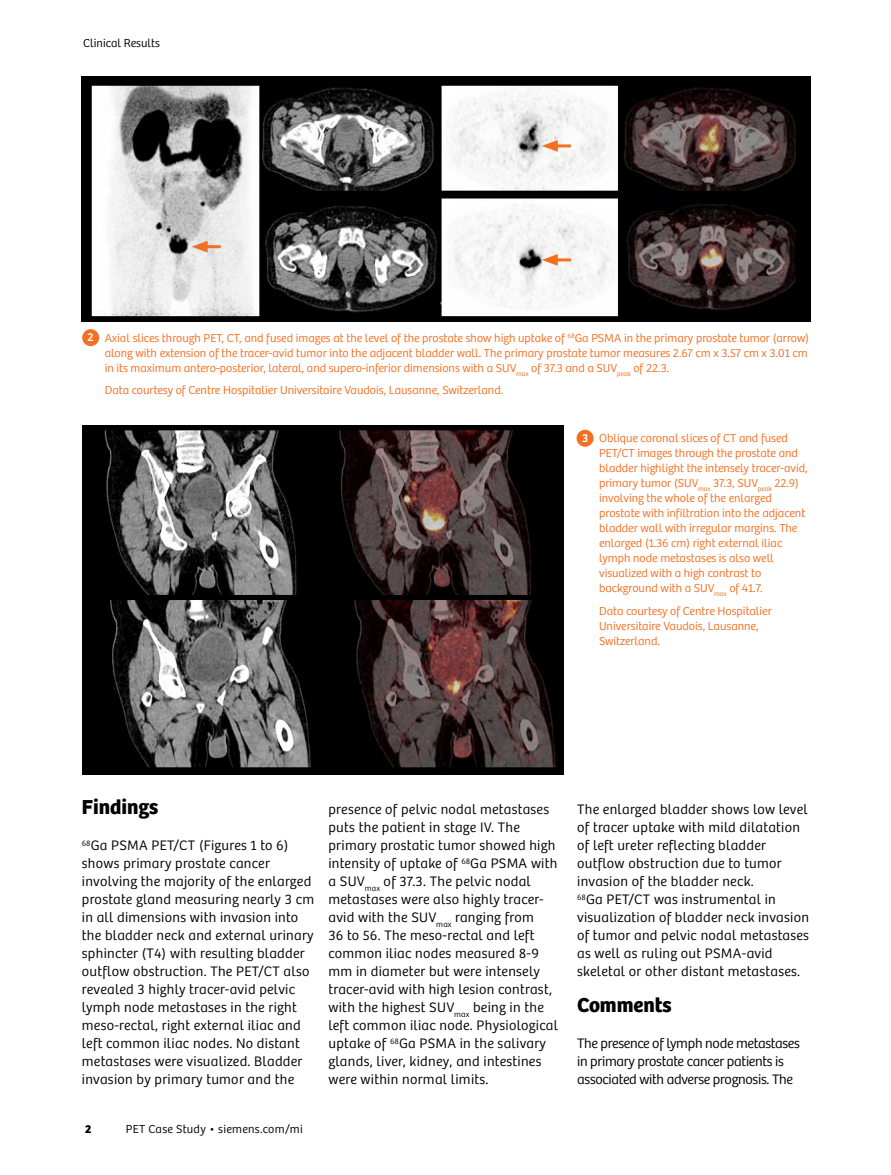
<style>
.page{position:relative;width:891px;height:1175px;background:#fff}
.page>*{position:absolute;margin:0;border:0;box-sizing:border-box;transform-origin:0 0}
.t1{font:21px "Bree SH Text Bold";color:#000}
.t2{font:14.25px/18px "Bree SH Text Light";letter-spacing:.02em;color:#000}
.t3{font:14.25px/18px "Bree SH Text Light";letter-spacing:-.02em;color:#000}
.t4{font:12px/15px "Bree SH Text Light";color:#f36f21}
.t5{font:12px "Bree SH Text Light";letter-spacing:.015em;color:#000}
.t6{font:12px "Bree SH Text Bold";color:#000}
.s1{font-family:"Bree SH Text Regular";color:#fff}
</style>
<div class="page">
<div style="left:82px;top:329px;width:17px;height:17px;background:#f36f21;border-radius:50%"></div>
<div style="left:577px;top:430px;width:17px;height:17px;background:#f36f21;border-radius:50%"></div>
<img style="left:82px;top:77px;width:729px;height:245px">
<img style="left:82px;top:426px;width:481px;height:170px">
<img style="left:82px;top:596px;width:481px;height:178px">
<hr style="left:552px;top:144px;width:19px;height:3px;background:#f36f21">
<svg style="left:542px;top:140px;width:16px;height:12px"></svg>
<hr style="left:202px;top:245px;width:19px;height:3px;background:#f36f21">
<svg style="left:192px;top:241px;width:16px;height:11px"></svg>
<hr style="left:552px;top:258px;width:19px;height:3px;background:#f36f21">
<svg style="left:542px;top:254px;width:16px;height:12px"></svg>
<p class="t5" style="left:83px;top:36px;width:78px">Clinical Results</p>
<p class="t4" style="left:105px;top:330px;width:706px;text-indent:-17px"><span class="s1">2</span> Axial slices through PET, CT, and fused images at the level of the prostate show high uptake of <sup>68</sup>Ga PSMA in the primary prostate tumor (arrow) along with extension of the tracer-avid tumor into the adjacent bladder wall. The primary prostate tumor measures 2.67 cm x 3.57 cm x 3.01 cm in its maximum antero-posterior, lateral, and supero-inferior dimensions with a SUV<sub>max</sub> of 37.3 and a SUV<sub>peak</sub> of 22.3.</p>
<p class="t4" style="left:105px;top:383px;width:400px">Data courtesy of Centre Hospitalier Universitaire Vaudois, Lausanne, Switzerland.</p>
<p class="t4" style="left:599px;top:431px;width:210px;text-indent:-17px"><span class="s1">3</span> Oblique coronal slices of CT and fused PET/CT images through the prostate and bladder highlight the intensely tracer-avid, primary tumor (SUV<sub>max</sub> 37.3, SUV<sub>peak</sub> 22.9) involving the whole of the enlarged prostate with infiltration into the adjacent bladder wall with irregular margins. The enlarged (1.36 cm) right external iliac lymph node metastases is also well visualized with a high contrast to background with a SUV<sub>max</sub> of 41.7.</p>
<p class="t4" style="left:599px;top:603px;width:174px">Data courtesy of Centre Hospitalier<br>Universitaire Vaudois, Lausanne,<br>Switzerland.</p>
<h1 class="t1" style="left:82px;top:794px;width:78px">Findings</h1>
<p class="t2" style="left:82px;top:836px;width:234px"><sup>68</sup>Ga PSMA PET/CT (Figures 1 to 6) shows primary prostate cancer involving the majority of the enlarged prostate gland measuring nearly 3 cm in all dimensions with invasion into the bladder neck and external urinary sphincter (T4) with resulting bladder outflow obstruction. The PET/CT also revealed 3 highly tracer-avid pelvic lymph node metastases in the right meso-rectal, right external iliac and left common iliac nodes. No distant metastases were visualized. Bladder invasion by primary tumor and the</p>
<p class="t6" style="left:85px;top:1121px;width:8px">2</p>
<p class="t5" style="left:126px;top:1121px;width:178px">PET Case Study • siemens.com/mi</p>
<p class="t2" style="left:328px;top:800px;width:231px">presence of pelvic nodal metastases puts the patient in stage IV. The primary prostatic tumor showed high intensity of uptake of <sup>68</sup>Ga PSMA with a SUV<sub>max</sub> of 37.3. The pelvic nodal metastases were also highly tracer&shy;avid with the SUV<sub>max</sub> ranging from<br>36 to 56. The meso-rectal and left common iliac nodes measured 8-9 mm in diameter but were intensely tracer-avid with high lesion contrast, with the highest SUV<sub>max</sub> being in the left common iliac node. Physiological uptake of <sup>68</sup>Ga PSMA in the salivary glands, liver, kidney, and intestines were within normal limits.</p>
<p class="t2" style="left:577px;top:800px;width:233px">The enlarged bladder shows low level of tracer uptake with mild dilatation of left ureter reflecting bladder outflow obstruction due to tumor invasion of the bladder neck.<br><sup>68</sup>Ga PET/CT was instrumental in visualization of bladder neck invasion of tumor and pelvic nodal metastases as well as ruling out PSMA-avid skeletal or other distant metastases.</p>
<h1 class="t1" style="left:577px;top:992px;width:96px">Comments</h1>
<p class="t3" style="left:577px;top:1034px;width:224px">The presence of lymph node metastases in primary prostate cancer patients is associated with adverse prognosis. The</p>
</div>
